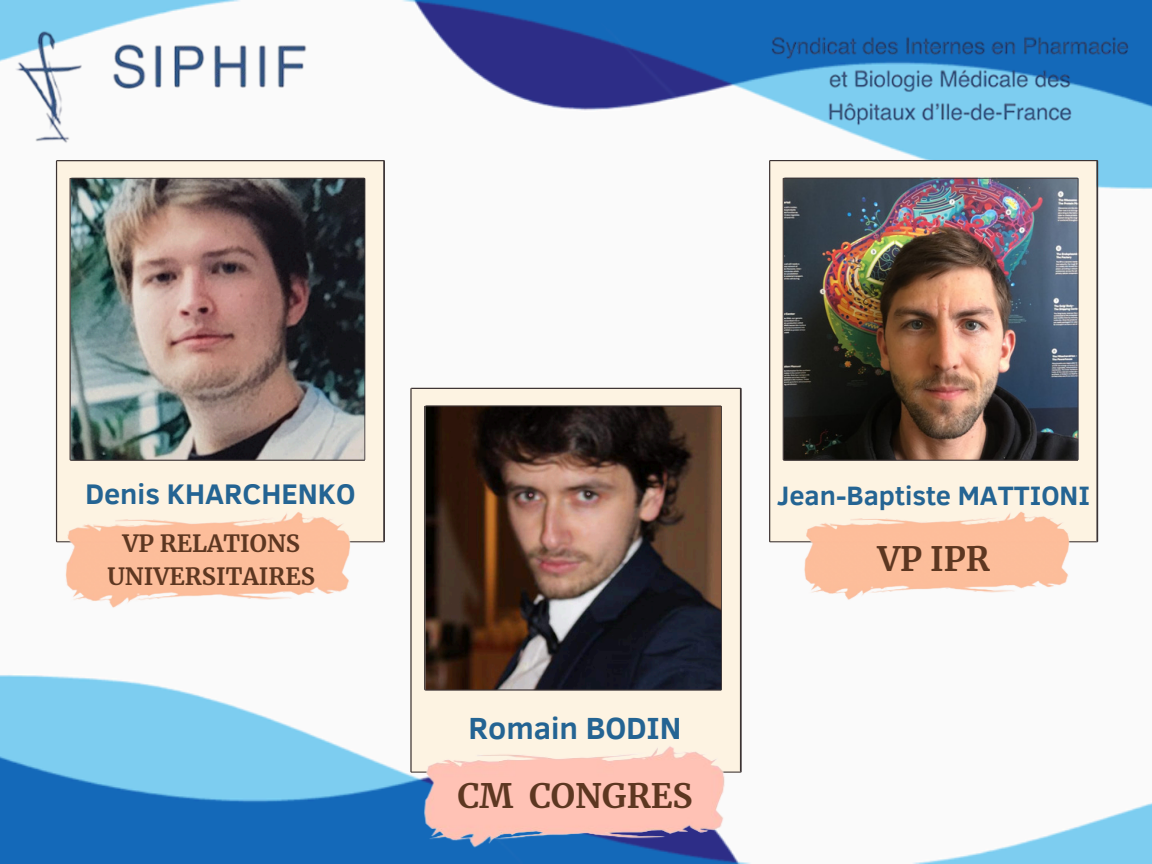
<style>
.page{position:relative;width:1152px;height:864px;background:#fff}
.page>*{position:absolute;margin:0;border:0;box-sizing:border-box;transform-origin:0 0}
.t1{font:700 33.3px "Merriweather";color:#5d3721}
.t2{font:700 31.35px "Clear Sans";color:#246493}
.t3{font:700 29.1px "Clear Sans";color:#246493}
.t4{font:700 27.3px "Clear Sans";color:#246493}
.t5{font:700 23.55px/32.4px "Merriweather";color:#5d3721;text-align:center}
</style>
<div class="page">
<img style="left:1px;top:0;width:1151px;height:864px">
<img style="left:0;top:2px;width:346px;height:186px">
<img style="left:731px;top:1px;width:421px;height:169px">
<svg style="left:411px;top:388px;width:331px;height:340px;background:#736259"></svg>
<img style="left:56px;top:160px;width:329px;height:382px">
<img style="left:769px;top:160px;width:329px;height:382px">
<img style="left:56px;top:504px;width:315px;height:129px">
<img style="left:787px;top:504px;width:309px;height:114px">
<img style="left:402px;top:728px;width:349px;height:136px">
<p class="t3" style="left:85px;top:473px;width:272px">Denis KHARCHENKO</p>
<p class="t4" style="left:777px;top:475px;width:314px">Jean-Baptiste MATTIONI</p>
<p class="t5" style="left:107px;top:528px;width:209px">VP RELATIONS<br>UNIVERSITAIRES</p>
<h3 class="t1" style="left:877px;top:538px;width:114px">VP IPR</h3>
<p class="t2" style="left:468px;top:705px;width:215px">Romain BODIN</p>
<p class="t1" style="left:457px;top:775px;width:237px">CM CONGRES</p>
</div>
